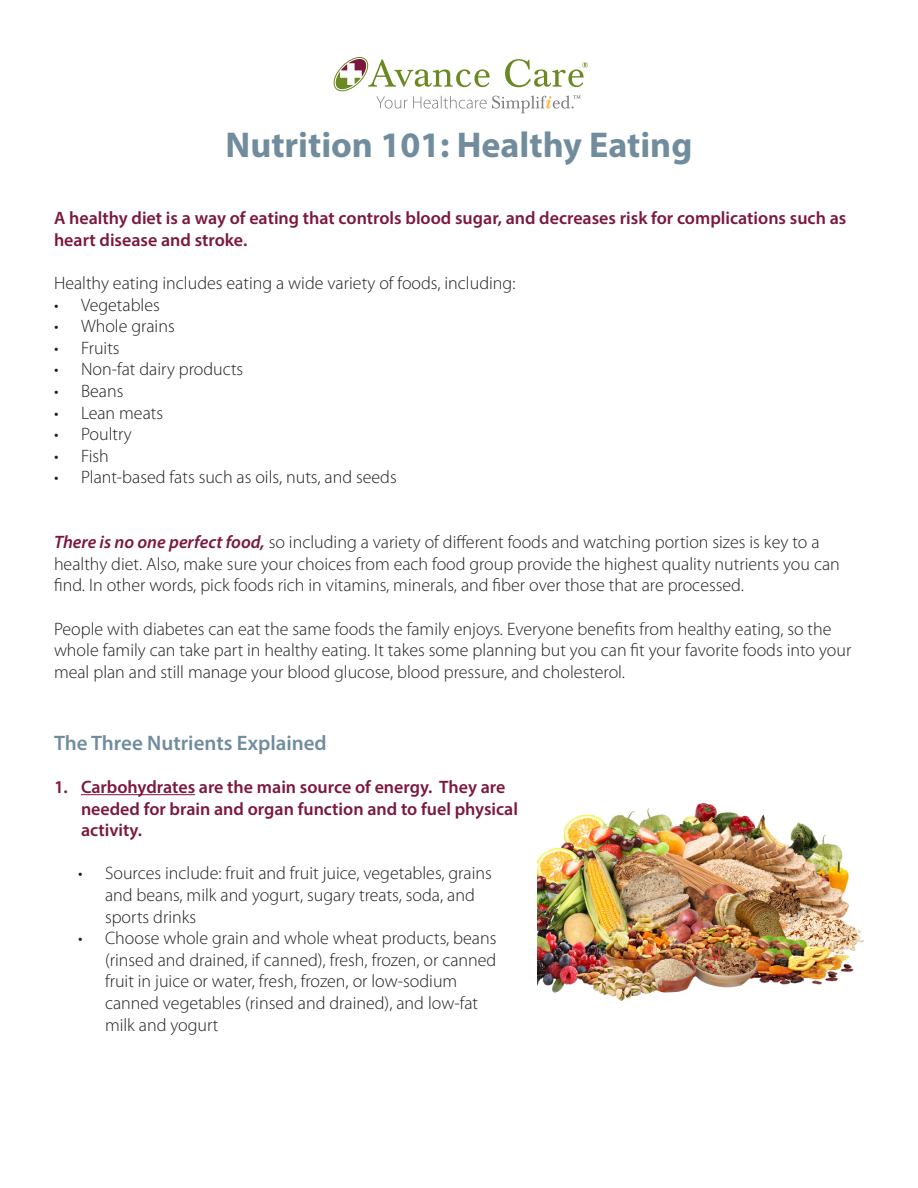
<style>
.page{position:relative;width:918px;height:1188px;background:#fff}
.page>*{position:absolute;margin:0;border:0;box-sizing:border-box;transform-origin:0 0}
.t1{font:700 36px "Myriad Pro";color:#718d9d}
.t2{font:600 21px "Myriad Pro";color:#718d9d}
.t3{font:300 18px/21.6px "Myriad Pro";color:#231f20}
.t4{font:600 18px/21.6px "Myriad Pro";color:#7c173e}
.s1{font-weight:600;font-style:italic;color:#7c173e}
</style>
<div class="page">
<svg style="left:333px;top:57px;width:255px;height:56px"></svg>
<hr style="left:81px;top:794px;width:114px;height:1px;background:#7c173e">
<img style="left:537px;top:803px;width:327px;height:198px">
<p class="t1" style="left:226px;top:121px;width:468px">Nutrition 101: Healthy Eating</p>
<p class="t4" style="left:54px;top:207px;width:794px">A healthy diet is a way of eating that controls blood sugar, and decreases risk for complications such as heart disease and stroke.</p>
<p class="t3" style="left:54px;top:272px;width:463px">Healthy eating includes eating a wide variety of foods, including:</p>
<p class="t3" style="left:54px;top:294px;width:107px">• Vegetables</p>
<p class="t3" style="left:54px;top:315px;width:122px">• Whole grains</p>
<p class="t3" style="left:54px;top:337px;width:67px">• Fruits</p>
<p class="t3" style="left:54px;top:358px;width:191px">• Non-fat dairy products</p>
<p class="t3" style="left:54px;top:380px;width:71px">• Beans</p>
<p class="t3" style="left:54px;top:402px;width:111px">• Lean meats</p>
<p class="t3" style="left:54px;top:423px;width:79px">• Poultry</p>
<p class="t3" style="left:54px;top:445px;width:56px">• Fish</p>
<p class="t3" style="left:54px;top:466px;width:344px">• Plant-based fats such as oils, nuts, and seeds</p>
<p class="t3" style="left:54px;top:531px;width:787px"><span class="s1">There is no one perfect food,</span> so including a variety of different foods and watching portion sizes is key to a healthy diet. Also, make sure your choices from each food group provide the highest quality nutrients you can find. In other words, pick foods rich in vitamins, minerals, and fiber over those that are processed.</p>
<p class="t3" style="left:54px;top:618px;width:799px">People with diabetes can eat the same foods the family enjoys. Everyone benefits from healthy eating, so the whole family can take part in healthy eating. It takes some planning but you can fit your favorite foods into your meal plan and still manage your blood glucose, blood pressure, and cholesterol.</p>
<p class="t2" style="left:54px;top:729px;width:274px">The Three Nutrients Explained</p>
<p class="t4" style="left:81px;top:776px;width:439px;text-indent:-27px">1. Carbohydrates are the main source of energy. They are needed for brain and organ function and to fuel physical activity.</p>
<p class="t3" style="left:105px;top:862px;width:388px;text-indent:-27px">• Sources include: fruit and fruit juice, vegetables, grains and beans, milk and yogurt, sugary treats, soda, and sports drinks</p>
<p class="t3" style="left:105px;top:927px;width:393px;text-indent:-27px">• Choose whole grain and whole wheat products, beans (rinsed and drained, if canned), fresh, frozen, or canned fruit in juice or water, fresh, frozen, or low-sodium canned vegetables (rinsed and drained), and low-fat milk and yogurt</p>
</div>
